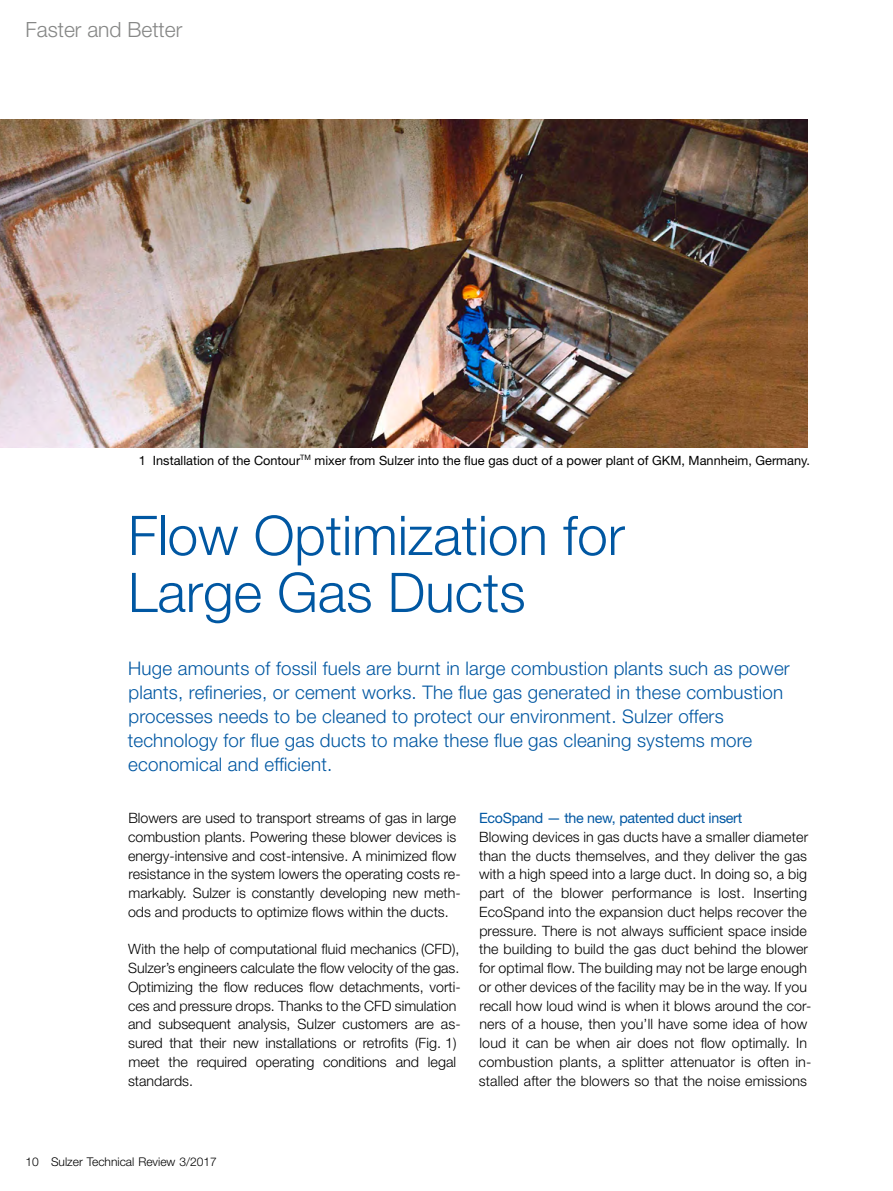
<style>
.page{position:relative;width:893px;height:1191px;background:#fff}
.page>*{position:absolute;margin:0;border:0;box-sizing:border-box;transform-origin:0 0}
.t1{font:300 54.75px/57px "Helvetica Neue LT Std";color:#0057a2}
.t2{font:300 21px "Helvetica Neue LT Std";color:#868786}
.t3{font:300 18.75px/24px "Helvetica Neue LT Std";letter-spacing:.01em;color:#0057a2}
.t4{font:300 14.25px/18.8px "Helvetica Neue LT Std";color:#000}
.t5{font:14.25px "Helvetica Neue LT Std";letter-spacing:-.02em;color:#0057a2}
.t6{font:12.75px "Helvetica Neue LT Std";color:#000}
.t7{font:300 12px "Helvetica Neue LT Std";color:#000}
</style>
<div class="page">
<img style="left:0;top:119px;width:808px;height:328px">
<h2 class="t2" style="left:26px;top:17px;width:158px">Faster and Better</h2>
<p class="t6" style="left:139px;top:452px;width:673px">1 Installation of the Contour<sup>TM</sup> mixer from Sulzer into the flue gas duct of a power plant of GKM, Mannheim, Germany.</p>
<h1 class="t1" style="left:128px;top:506px;width:498px">Flow Optimization for<br>Large Gas Ducts</h1>
<p class="t3" style="left:128px;top:655px;width:664px">Huge amounts of fossil fuels are burnt in large combustion plants such as power plants, refineries, or cement works. The flue gas generated in these combustion processes needs to be cleaned to protect our environment. Sulzer offers technology for flue gas ducts to make these flue gas cleaning systems more economical and efficient.</p>
<p class="t4" style="left:128px;top:808px;width:334px">Blowers are used to transport streams of gas in large combustion plants. Powering these blower devices is energy-intensive and cost-intensive. A minimized flow resistance in the system lowers the operating costs re&shy;markably. Sulzer is constantly developing new meth&shy;ods and products to optimize flows within the ducts.</p>
<p class="t4" style="left:128px;top:939px;width:334px">With the help of computational fluid mechanics (CFD), Sulzer’s engineers calculate the flow velocity of the gas.<br>Optimizing the flow reduces flow detachments, vorti&shy;ces and pressure drops. Thanks to the CFD simulation and subsequent analysis, Sulzer customers are as&shy;sured that their new installations or retrofits (Fig. 1) meet the required operating conditions and legal standards.</p>
<p class="t5" style="left:479px;top:809px;width:265px">EcoSpand — the new, patented duct insert</p>
<p class="t4" style="left:479px;top:827px;width:334px">Blowing devices in gas ducts have a smaller diameter than the ducts themselves, and they deliver the gas with a high speed into a large duct. In doing so, a big part of the blower performance is lost. Inserting EcoSpand into the expansion duct helps recover the pressure. There is not always sufficient space inside the building to build the gas duct behind the blower for optimal flow. The building may not be large enough or other devices of the facility may be in the way. If you recall how loud wind is when it blows around the cor&shy;ners of a house, then you’ll have some idea of how loud it can be when air does not flow optimally. In combustion plants, a splitter attenuator is often in&shy;stalled after the blowers so that the noise emissions</p>
<p class="t7" style="left:26px;top:1153px;width:193px">10 Sulzer Technical Review 3/2017</p>
</div>
